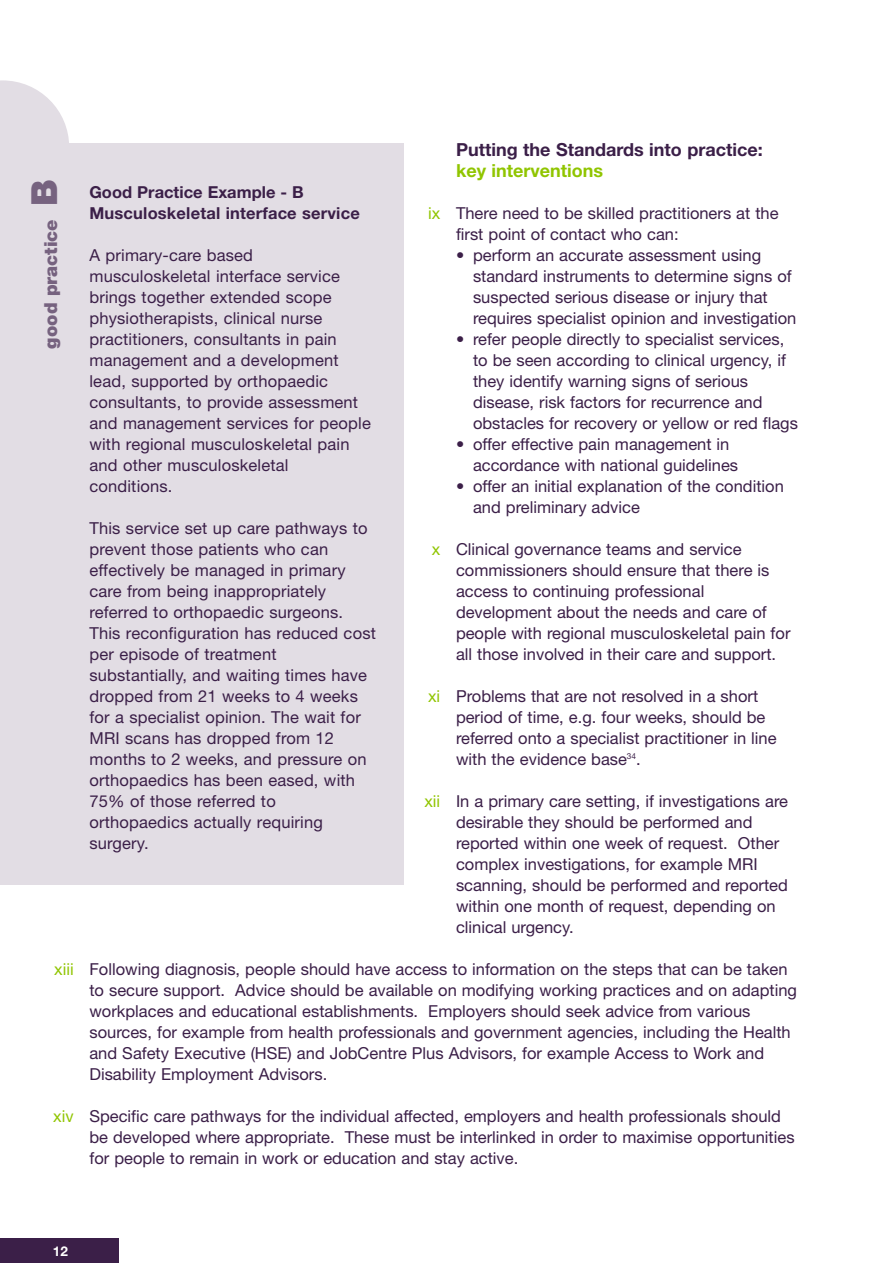
<style>
.page{position:relative;width:893px;height:1263px;background:#fff}
.page>*{position:absolute;margin:0;border:0;box-sizing:border-box;transform-origin:0 0}
.t1{font:700 18px "Helvetica Neue";color:#3b1f48}
.t2{font:700 18px "Helvetica Neue";color:#90c500}
.t3{font:900 18px "Helvetica Neue";color:#76627f}
.t4{font:16.5px/21px "Helvetica Neue";color:#3b1f48}
.t5{font:700 16.5px/21px "Helvetica Neue";letter-spacing:.01em;color:#3b1f48}
.t6{font:16.5px "Helvetica Neue";color:#90c500}
.t7{font:700 13.5px "Helvetica Neue";color:#fff}
.s1{font-size:36px}
</style>
<div class="page">
<div style="left:0;top:1238px;width:119px;height:25px;background:#3b1f48"></div>
<svg style="left:0;top:80px;width:69px;height:63px"></svg>
<div style="left:0;top:143px;width:404px;height:742px;background:#e2dde4"></div>
<p class="t3" style="left:44px;top:348px;width:171px;rotate:-90deg">good practice <span class="s1">B</span></p>
<p class="t6" style="left:54px;top:963px;width:21px">xiii</p>
<p class="t6" style="left:53px;top:1110px;width:22px">xiv</p>
<p class="t5" style="left:89px;top:183px;width:272px">Good Practice Example - B<br>Musculoskeletal interface service</p>
<p class="t4" style="left:89px;top:246px;width:283px">A primary-care based musculoskeletal interface service brings together extended scope physiotherapists, clinical nurse practitioners, consultants in pain management and a development lead, supported by orthopaedic consultants, to provide assessment and management services for people with regional musculoskeletal pain and other musculoskeletal conditions.</p>
<p class="t4" style="left:89px;top:519px;width:288px">This service set up care pathways to prevent those patients who can effectively be managed in primary care from being inappropriately referred to orthopaedic surgeons.<br>This reconfiguration has reduced cost per episode of treatment substantially, and waiting times have dropped from 21 weeks to 4 weeks for a specialist opinion. The wait for<br>MRI scans has dropped from 12 months to 2 weeks, and pressure on orthopaedics has been eased, with<br>75% of those referred to orthopaedics actually requiring surgery.</p>
<p class="t6" style="left:428px;top:207px;width:14px">ix</p>
<p class="t6" style="left:432px;top:543px;width:10px">x</p>
<p class="t6" style="left:428px;top:690px;width:14px">xi</p>
<p class="t6" style="left:424px;top:795px;width:17px">xii</p>
<p class="t1" style="left:456px;top:143px;width:308px">Putting the Standards into practice:</p>
<p class="t2" style="left:456px;top:164px;width:149px">key interventions</p>
<p class="t4" style="left:456px;top:204px;width:324px">There need to be skilled practitioners at the first point of contact who can:</p>
<p class="t4" style="left:473px;top:246px;width:325px;text-indent:-17px">• perform an accurate assessment using standard instruments to determine signs of suspected serious disease or injury that requires specialist opinion and investigation</p>
<p class="t4" style="left:473px;top:330px;width:326px;text-indent:-17px">• refer people directly to specialist services, to be seen according to clinical urgency, if they identify warning signs of serious disease, risk factors for recurrence and obstacles for recovery or yellow or red flags</p>
<p class="t4" style="left:473px;top:435px;width:267px;text-indent:-17px">• offer effective pain management in accordance with national guidelines</p>
<p class="t4" style="left:473px;top:477px;width:312px;text-indent:-17px">• offer an initial explanation of the condition and preliminary advice</p>
<p class="t4" style="left:456px;top:540px;width:336px">Clinical governance teams and service commissioners should ensure that there is access to continuing professional development about the needs and care of people with regional musculoskeletal pain for all those involved in their care and support.</p>
<p class="t4" style="left:456px;top:687px;width:322px">Problems that are not resolved in a short period of time, e.g. four weeks, should be referred onto a specialist practitioner in line with the evidence base<sup>34</sup>.</p>
<p class="t4" style="left:456px;top:792px;width:334px">In a primary care setting, if investigations are desirable they should be performed and reported within one week of request. Other complex investigations, for example MRI scanning, should be performed and reported within one month of request, depending on clinical urgency.</p>
<p class="t4" style="left:89px;top:960px;width:709px">Following diagnosis, people should have access to information on the steps that can be taken to secure support. Advice should be available on modifying working practices and on adapting workplaces and educational establishments. Employers should seek advice from various sources, for example from health professionals and government agencies, including the Health and Safety Executive (HSE) and JobCentre Plus Advisors, for example Access to Work and Disability Employment Advisors.</p>
<p class="t4" style="left:89px;top:1107px;width:707px">Specific care pathways for the individual affected, employers and health professionals should be developed where appropriate. These must be interlinked in order to maximise opportunities for people to remain in work or education and stay active.</p>
<p class="t7" style="left:53px;top:1246px;width:17px">12</p>
</div>
